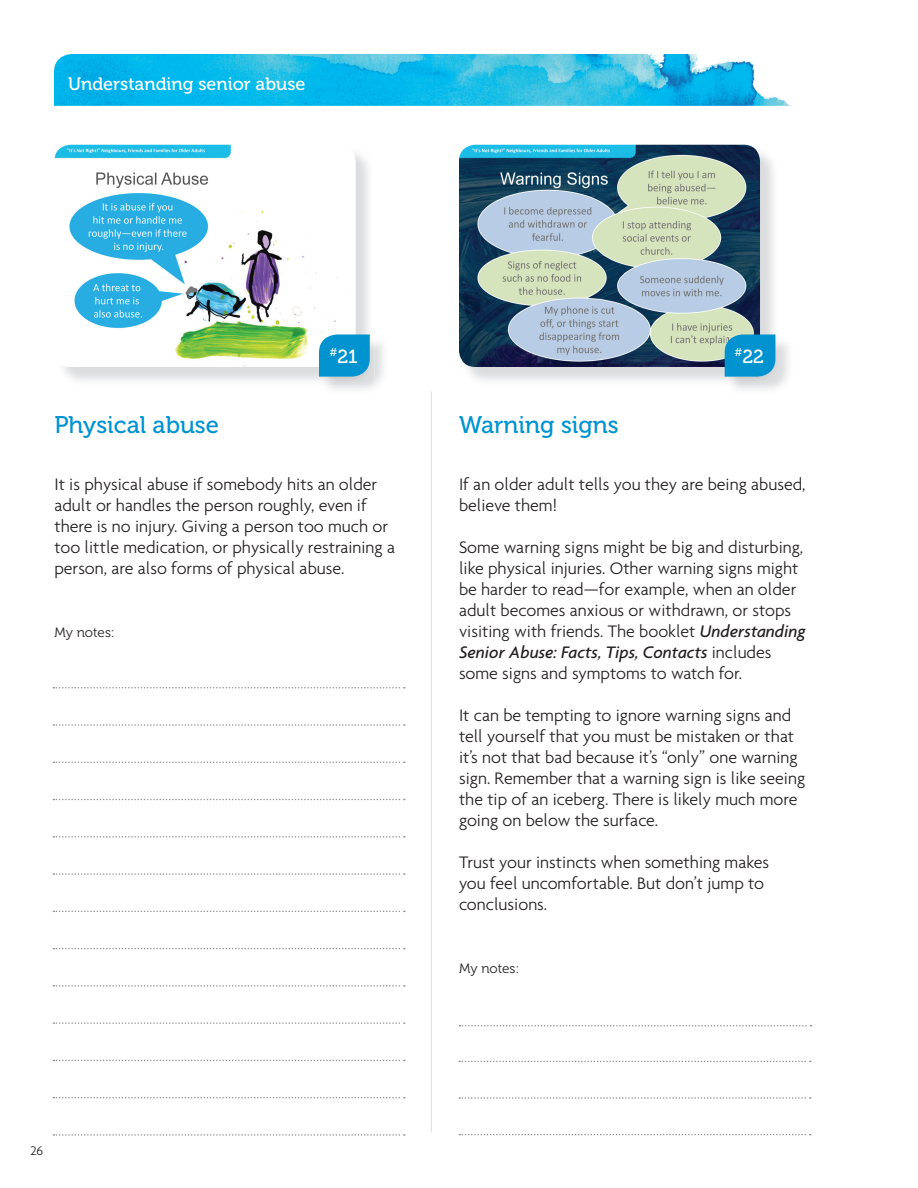
<style>
.page{position:relative;width:918px;height:1188px;background:#fff}
.page>*{position:absolute;margin:0;border:0;box-sizing:border-box;transform-origin:0 0}
.t1{font:24px "Museo 500";color:#0093d0}
.t2{font:18.9px "Museo 500";color:#fff}
.t3{font:300 18px/21px "Agenda";color:#231f20}
.t4{font:18px "Museo 500";color:#fff}
.t5{font:13.5px "Museo 300";color:#231f20}
.t6{font:300 13.5px "Agenda";color:#231f20}
.s1{font-weight:500;font-style:italic}
</style>
<div class="page">
<img style="left:54px;top:54px;width:737px;height:52px">
<img style="left:63px;top:147px;width:306px;height:234px">
<img style="left:54px;top:145px;width:17px;height:16px">
<img style="left:461px;top:147px;width:315px;height:234px">
<img style="left:459px;top:145px;width:16px;height:16px">
<svg style="left:460px;top:1025px;width:352px;height:2px"></svg>
<svg style="left:53px;top:1060px;width:352px;height:1px"></svg>
<svg style="left:53px;top:1097px;width:352px;height:1px"></svg>
<svg style="left:53px;top:1134px;width:352px;height:2px"></svg>
<img style="left:321px;top:337px;width:53px;height:49px">
<svg style="left:319px;top:334px;width:51px;height:43px;background:#139ad2"></svg>
<img style="left:727px;top:337px;width:52px;height:49px">
<svg style="left:725px;top:334px;width:50px;height:43px;background:#0f98cf"></svg>
<hr style="left:431px;top:392px;width:1px;height:740px;background:#d1e8f6">
<svg style="left:459px;top:1061px;width:352px;height:1px"></svg>
<svg style="left:459px;top:1097px;width:352px;height:2px"></svg>
<svg style="left:459px;top:1134px;width:352px;height:1px"></svg>
<svg style="left:53px;top:1022px;width:352px;height:2px"></svg>
<svg style="left:53px;top:911px;width:352px;height:1px"></svg>
<svg style="left:53px;top:948px;width:352px;height:1px"></svg>
<svg style="left:53px;top:985px;width:352px;height:2px"></svg>
<svg style="left:53px;top:873px;width:352px;height:2px"></svg>
<svg style="left:53px;top:762px;width:352px;height:1px"></svg>
<svg style="left:53px;top:799px;width:352px;height:1px"></svg>
<svg style="left:53px;top:836px;width:352px;height:2px"></svg>
<svg style="left:53px;top:724px;width:352px;height:2px"></svg>
<svg style="left:53px;top:687px;width:352px;height:1px"></svg>
<p class="t4" style="left:68px;top:74px;width:239px">Understanding senior abuse</p>
<p class="t1" style="left:54px;top:411px;width:166px">Physical abuse</p>
<p class="t2" style="left:330px;top:346px;width:30px"><sup>#</sup>21</p>
<p class="t2" style="left:735px;top:346px;width:31px"><sup>#</sup>22</p>
<p class="t1" style="left:459px;top:411px;width:161px">Warning signs</p>
<p class="t3" style="left:54px;top:474px;width:342px">It is physical abuse if somebody hits an older adult or handles the person roughly, even if there is no injury. Giving a person too much or too little medication, or physically restraining a person, are also forms of physical abuse.</p>
<p class="t5" style="left:54px;top:625px;width:62px">My notes:</p>
<p class="t3" style="left:459px;top:474px;width:348px">If an older adult tells you they are being abused, believe them!</p>
<p class="t3" style="left:459px;top:537px;width:348px">Some warning signs might be big and disturbing, like physical injuries. Other warning signs might be harder to read—for example, when an older adult becomes anxious or withdrawn, or stops visiting with friends. The booklet <span class="s1">Understanding Senior Abuse: Facts, Tips, Contacts</span> includes some signs and symptoms to watch for.</p>
<p class="t3" style="left:459px;top:705px;width:348px">It can be tempting to ignore warning signs and tell yourself that you must be mistaken or that it’s not that bad because it’s “only” one warning sign. Remember that a warning sign is like seeing the tip of an iceberg. There is likely much more going on below the surface.</p>
<p class="t3" style="left:459px;top:852px;width:312px">Trust your instincts when something makes you feel uncomfortable. But don’t jump to conclusions.</p>
<p class="t5" style="left:459px;top:961px;width:62px">My notes:</p>
<p class="t6" style="left:30px;top:1143px;width:14px">26</p>
</div>
